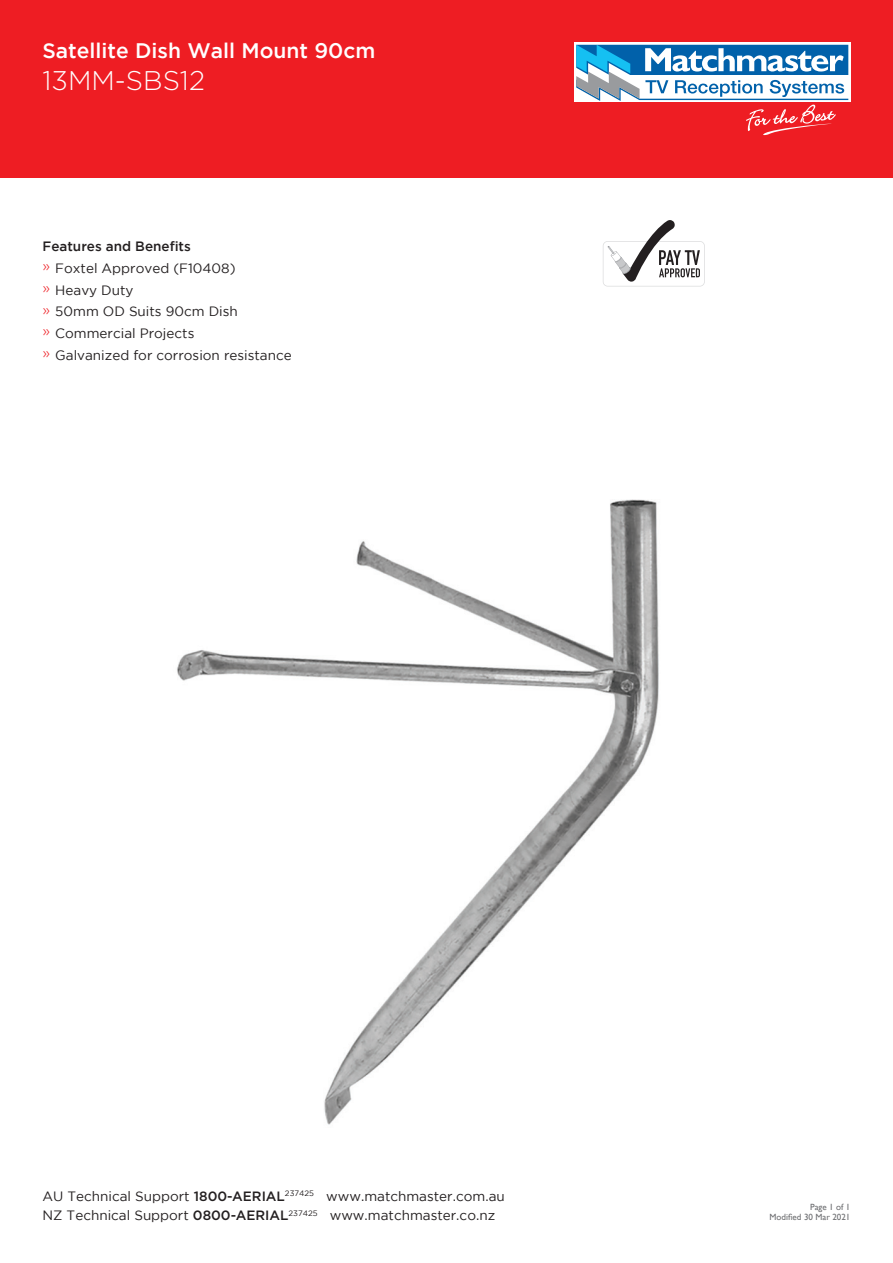
<style>
.page{position:relative;width:893px;height:1263px;background:#fff}
.page>*{position:absolute;margin:0;border:0;box-sizing:border-box;transform-origin:0 0}
.t1{font:300 27px "Gotham";color:#fff}
.t2{font:500 21px "Gotham";color:#fff}
.t3{font:13.5px/21.8px "Gotham";color:#231f20}
.t4{font:9px/10.8px "Gill Sans";color:#6c6d70;text-align:right}
.s1{font-weight:500}
.s2{font-weight:300;font-size:15px;color:#ee1d23}
</style>
<div class="page">
<div style="left:0;top:0;width:893px;height:178px;background:#ee1d23"></div>
<svg style="left:574px;top:43px;width:276px;height:59px"></svg>
<svg style="left:576px;top:45px;width:272px;height:90px"></svg>
<img style="left:177px;top:499px;width:482px;height:626px">
<svg style="left:603px;top:220px;width:102px;height:67px"></svg>
<h2 class="t2" style="left:43px;top:38px;width:334px">Satellite Dish Wall Mount 90cm</h2>
<h1 class="t1" style="left:43px;top:64px;width:164px">13MM-SBS12</h1>
<p class="t3" style="left:43px;top:235px;width:251px"><span class="s1">Features and Benefits<br></span><span class="s2">»</span> Foxtel Approved (F10408)<br><span class="s2">»</span> Heavy Duty<br><span class="s2">»</span> 50mm OD Suits 90cm Dish<br><span class="s2">»</span> Commercial Projects<br><span class="s2">»</span> Galvanized for corrosion resistance</p>
<p class="t3" style="left:43px;top:1186px;width:464px;line-height:19.5px">AU Technical Support <span class="s1">1800-AERIAL</span><sup>237425</sup> www.matchmaster.com.au<br>NZ Technical Support <span class="s1">0800-AERIAL</span><sup>237425</sup> www.matchmaster.co.nz</p>
<p class="t4" style="left:770px;top:1201px;width:82px">Page 1 of 1<br>Modified 30 Mar 2021</p>
</div>
